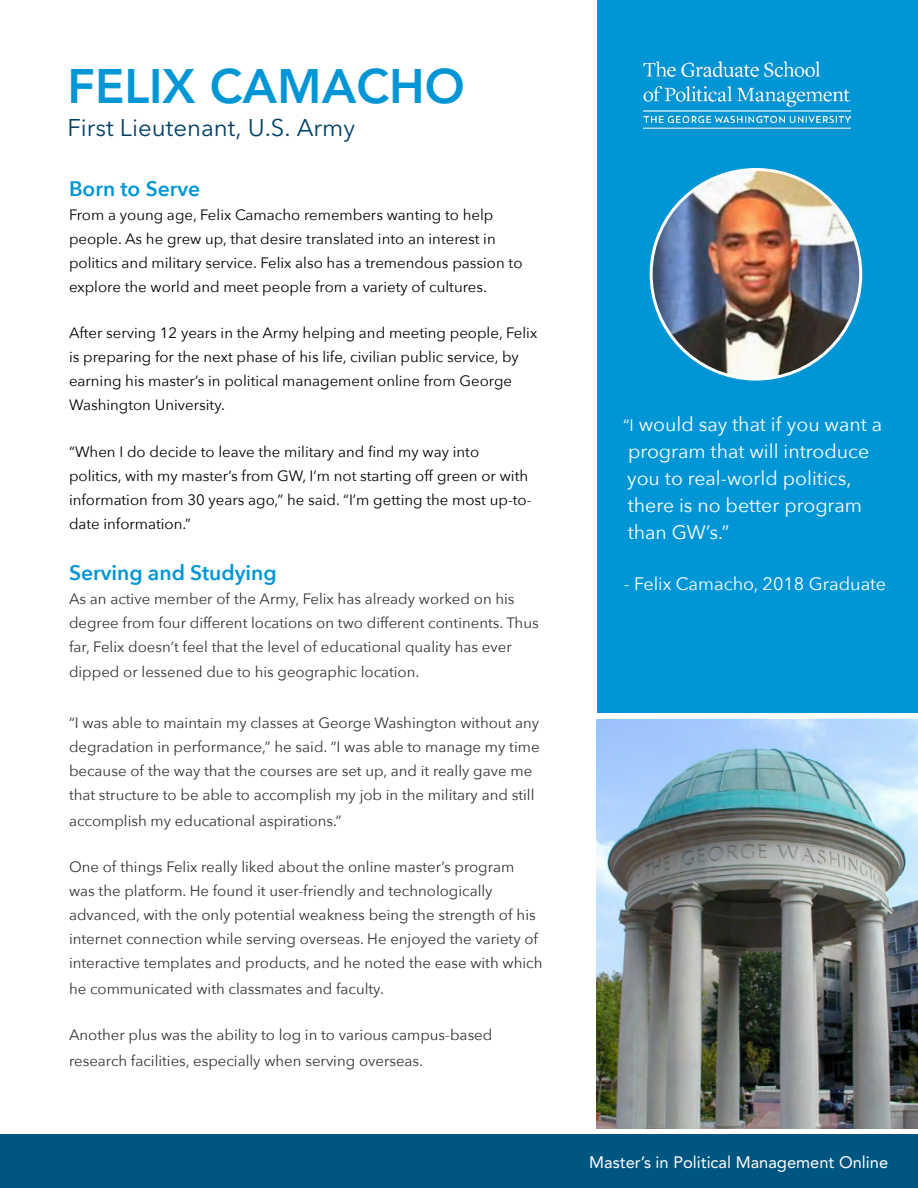
<style>
.page{position:relative;width:918px;height:1188px;background:#fff}
.page>*{position:absolute;margin:0;border:0;box-sizing:border-box;transform-origin:0 0}
.t1{font:800 48px "Avenir LT Std";color:#0096d6}
.t2{font:24px "Avenir Next LT Pro";color:#004065}
.t3{font:600 21px "Avenir Next";color:#0096d6}
.t4{font:19.5px/27px "Avenir Next";color:#fff}
.t5{font:18px "Avenir Next";color:#fff}
.t6{font:16.5px "Avenir LT Std";color:#fff}
.t7{font:15px/24px "Avenir Next";color:#333}
.t8{font:15px/24px "Avenir Next";color:#000}
.s1{font-size:16.5px}
</style>
<div class="page">
<div style="left:597px;top:0;width:321px;height:713px;background:#0096d6"></div>
<img style="left:649px;top:168px;width:213px;height:213px">
<img style="left:644px;top:61px;width:206px;height:68px">
<div style="left:0;top:1135px;width:918px;height:53px;background:#005581"></div>
<img style="left:597px;top:719px;width:321px;height:410px">
<p class="t1" style="left:68px;top:58px;width:399px">FELIX CAMACHO</p>
<p class="t2" style="left:68px;top:114px;width:289px">First Lieutenant, U.S. Army</p>
<p class="t3" style="left:69px;top:171px;width:133px">Born to Serve</p>
<p class="t8" style="left:69px;top:202px;width:455px">From a young age, Felix Camacho remembers wanting to help people. As he grew up, that desire translated into an interest in politics and military service. Felix also has a tremendous passion to explore the world and meet people from a variety of cultures.</p>
<p class="t8" style="left:69px;top:321px;width:470px">After serving 12 years in the Army helping and meeting people, Felix is preparing for the next phase of his life, civilian public service, by earning his master’s in political management online from George Washington University.</p>
<p class="t8" style="left:69px;top:439px;width:464px">“When I do decide to leave the military and find my way into politics, with my master’s from GW, I’m not starting off green or with information from 30 years ago,” he said. “I’m getting the most up-to&shy;date information.”</p>
<p class="t3" style="left:69px;top:555px;width:209px">Serving and Studying</p>
<p class="t7" style="left:69px;top:586px;width:471px">As an active member of the Army, Felix has already worked on his degree from four different locations on two different continents. Thus far, Felix doesn’t feel that the level of educational quality has ever</p>
<p class="t7" style="left:69px;top:660px;width:352px">dipped or lessened due to his geographic location.</p>
<p class="t7" style="left:69px;top:711px;width:472px">“I was able to maintain my classes at George Washington without any degradation in performance,” he said. “I was able to manage my time because of the way that the courses are set up, and it really gave me that structure to be able to accomplish my job in the military and still</p>
<p class="t7" style="left:69px;top:808px;width:274px">accomplish my educational aspirations.”</p>
<p class="t7" style="left:69px;top:855px;width:475px">One of things Felix really liked about the online master’s program was the platform. He found it user-friendly and technologically advanced, with the only potential weakness being the strength of his internet connection while serving overseas. He enjoyed the variety of interactive templates and products, and he noted the ease with which</p>
<p class="t7" style="left:69px;top:976px;width:316px">he communicated with classmates and faculty.</p>
<p class="t7" style="left:69px;top:1022px;width:425px;line-height:25.5px">Another plus was the ability to log in to various campus-based research facilities, especially when serving overseas.</p>
<p class="t4" style="left:623px;top:409px;width:261px"><span class="s1">“I</span> would say that if you want a program that will introduce you to real-world politics, there is no better program than GW’s.”</p>
<p class="t5" style="left:624px;top:568px;width:264px">- Felix Camacho, 2018 Graduate</p>
<p class="t6" style="left:589px;top:1152px;width:300px">Master’s in Political Management Online</p>
</div>
